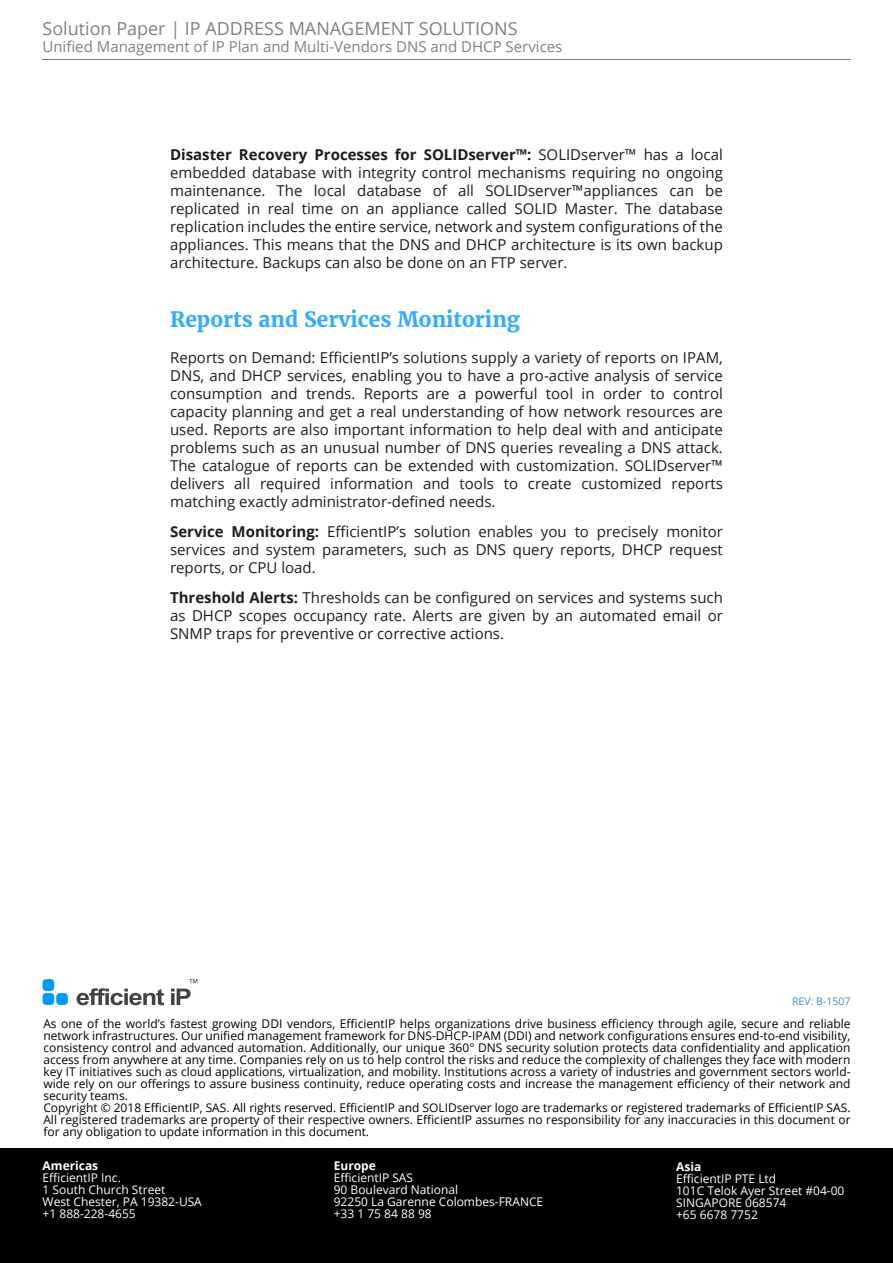
<style>
.page{position:relative;width:893px;height:1263px;background:#fff}
.page>*{position:absolute;margin:0;border:0;box-sizing:border-box;transform-origin:0 0}
.Title_H2{font:700 21px "Merriweather";color:#33adff}
.t1{font:18px "Open Sans";color:#818181}
.Body_WP{font:15px/18px "Open Sans";color:#1d1d1d;text-align:justify}
.t2{font:15px "Open Sans";color:#818181}
.t3{font:12px/12px "Open Sans";color:#010101}
.t4{font:12px/12px "Open Sans";color:#fff}
.t5{font:700 12px "Open Sans";color:#fff}
.HeaderTitle1{font:10.5px "Open Sans";color:#438dcc}
.s1{font-weight:700}
</style>
<div class="page">
<div style="left:0;top:1148px;width:893px;height:115px;background:#000"></div>
<div style="left:43px;top:993px;width:11px;height:12px;background:#09f;border-radius:4px"></div>
<div style="left:43px;top:979px;width:11px;height:12px;background:#09f;border-radius:4px"></div>
<div style="left:56px;top:993px;width:12px;height:12px;background:#09f;border-radius:4px"></div>
<svg style="left:77px;top:988px;width:87px;height:17px"></svg>
<svg style="left:171px;top:979px;width:27px;height:26px"></svg>
<hr style="left:43px;top:59px;width:807px;height:1px;background:#808080">
<p class="t1" style="left:42px;top:16px;width:477px">Solution Paper | IP ADDRESS MANAGEMENT SOLUTIONS</p>
<p class="t2" style="left:42px;top:36px;width:521px">Unified Management of IP Plan and Multi-Vendors DNS and DHCP Services</p>
<p class="Body_WP" style="left:170px;top:145px;width:554px"><span class="s1">Disaster Recovery Processes for SOLIDserver™:</span> SOLIDserver™ has a local embedded database with integrity control mechanisms requiring no ongoing maintenance. The local database of all SOLIDserver™appliances can be replicated in real time on an appliance called SOLID Master. The database replication includes the entire service, network and system configurations of the appliances. This means that the DNS and DHCP architecture is its own backup architecture. Backups can also be done on an FTP server.</p>
<p class="Title_H2" style="left:170px;top:305px;width:352px">Reports and Services Monitoring</p>
<p class="Body_WP" style="left:170px;top:348px;width:554px">Reports on Demand: EfficientIP’s solutions supply a variety of reports on IPAM, DNS, and DHCP services, enabling you to have a pro-active analysis of service consumption and trends. Reports are a powerful tool in order to control capacity planning and get a real understanding of how network resources are used. Reports are also important information to help deal with and anticipate problems such as an unusual number of DNS queries revealing a DNS attack.<br>The catalogue of reports can be extended with customization. SOLIDserver™ delivers all required information and tools to create customized reports matching exactly administrator-defined needs.</p>
<p class="Body_WP" style="left:170px;top:522px;width:554px"><span class="s1">Service Monitoring:</span> EfficientIP’s solution enables you to precisely monitor services and system parameters, such as DNS query reports, DHCP request reports, or CPU load.</p>
<p class="Body_WP" style="left:170px;top:588px;width:554px"><span class="s1">Threshold Alerts:</span> Thresholds can be configured on services and systems such as DHCP scopes occupancy rate. Alerts are given by an automated email or SNMP traps for preventive or corrective actions.</p>
<p class="HeaderTitle1" style="left:792px;top:994px;width:60px">REV: B-1507</p>
<p class="t3" style="left:43px;top:1017px;width:809px">As one of the world’s fastest growing DDI vendors, EfficientIP helps organizations drive business efficiency through agile, secure and reliable network infrastructures. Our unified management framework for DNS-DHCP-IPAM (DDI) and network configurations ensures end-to-end visibility, consistency control and advanced automation. Additionally, our unique 360° DNS security solution protects data confidentiality and application access from anywhere at any time. Companies rely on us to help control the risks and reduce the complexity of challenges they face with modern key IT initiatives such as cloud applications, virtualization, and mobility. Institutions across a variety of industries and government sectors world&shy;wide rely on our offerings to assure business continuity, reduce operating costs and increase the management efficiency of their network and security teams.<br>Copyright © 2018 EfficientIP, SAS. All rights reserved. EfficientIP and SOLIDserver logo are trademarks or registered trademarks of EfficientIP SAS.<br>All registered trademarks are property of their respective owners. EfficientIP assumes no responsibility for any inaccuracies in this document or for any obligation to update information in this document.</p>
<p class="t5" style="left:43px;top:1157px;width:57px">Americas</p>
<p class="t4" style="left:43px;top:1172px;width:161px">EfficientIP Inc.<br>1 South Church Street<br>West Chester, PA 19382-USA +1 888-228-4655</p>
<p class="t5" style="left:334px;top:1157px;width:44px">Europe</p>
<p class="t4" style="left:334px;top:1172px;width:211px">EfficientIP SAS<br>90 Boulevard National<br>92250 La Garenne Colombes-FRANCE +33 1 75 84 88 98</p>
<p class="t5" style="left:676px;top:1158px;width:27px">Asia</p>
<p class="t4" style="left:676px;top:1172px;width:170px">EfficientIP PTE Ltd<br>101C Telok Ayer Street #04-00<br>SINGAPORE 068574<br>+65 6678 7752</p>
</div>
